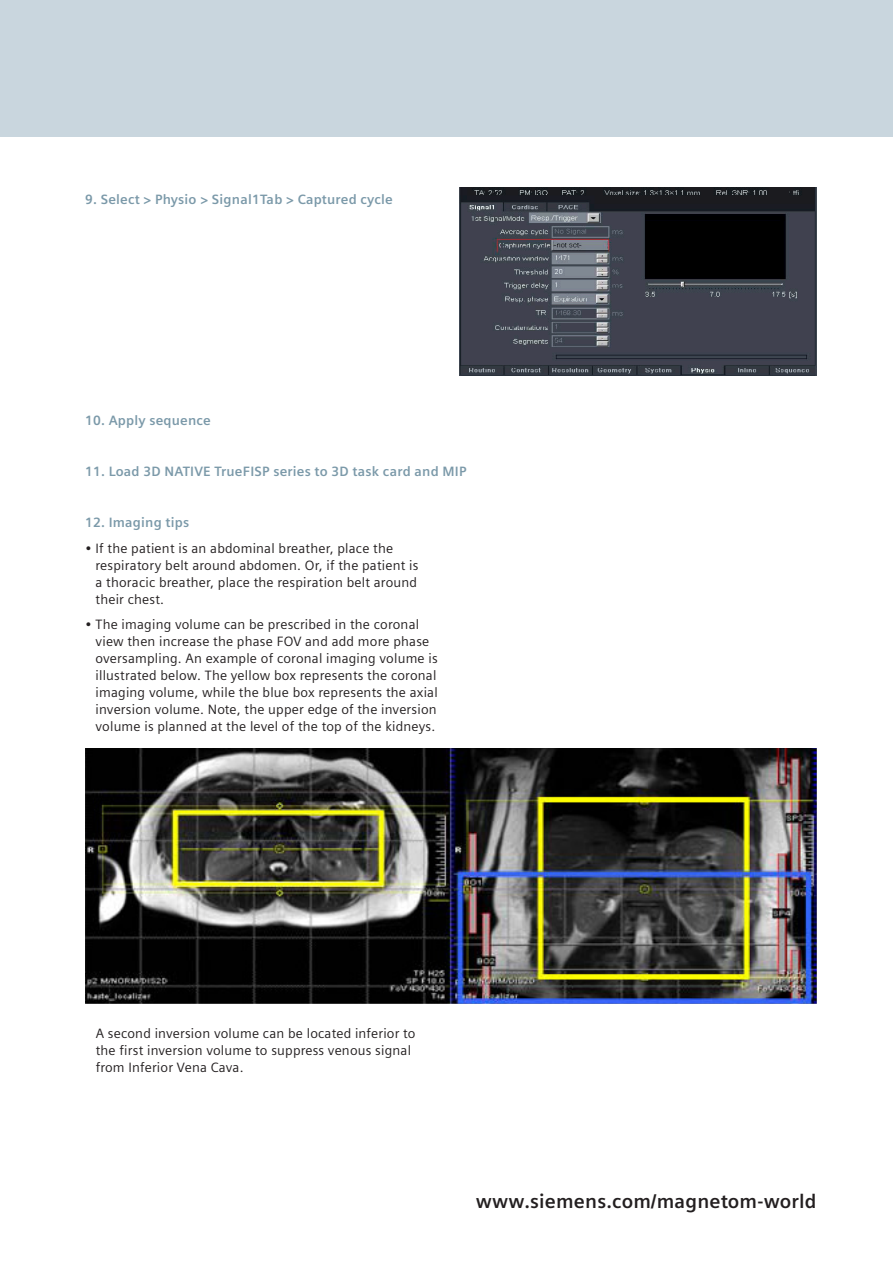
<style>
.page{position:relative;width:893px;height:1263px;background:#fff}
.page>*{position:absolute;margin:0;border:0;box-sizing:border-box;transform-origin:0 0}
.t1{font:700 19.5px "Siemens Sans";letter-spacing:.01em;color:#231f20}
.t2{font:13.5px/17px "Siemens Sans";letter-spacing:.015em;color:#231f20}
.t3{font:700 13.5px "Siemens Sans";letter-spacing:.015em;color:#7b99a9}
</style>
<div class="page">
<img style="left:459px;top:187px;width:357px;height:189px">
<img style="left:85px;top:748px;width:731px;height:255px">
<div style="left:0;top:0;width:893px;height:136px;background:#c9d6de"></div>
<p class="t3" style="left:85px;top:192px;width:309px">9. Select &gt; Physio &gt; Signal1Tab &gt; Captured cycle</p>
<p class="t3" style="left:85px;top:413px;width:127px">10. Apply sequence</p>
<p class="t3" style="left:85px;top:464px;width:383px">11. Load 3D NATIVE TrueFISP series to 3D task card and MIP</p>
<p class="t3" style="left:85px;top:515px;width:106px">12. Imaging tips</p>
<p class="t2" style="left:96px;top:540px;width:324px;text-indent:-11px">• If the patient is an abdominal breather, place the respiratory belt around abdomen. Or, if the patient is a thoracic breather, place the respiration belt around their chest.</p>
<p class="t2" style="left:96px;top:616px;width:344px;text-indent:-11px">• The imaging volume can be prescribed in the coronal view then increase the phase FOV and add more phase oversampling. An example of coronal imaging volume is illustrated below. The yellow box represents the coronal imaging volume, while the blue box represents the axial inversion volume. Note, the upper edge of the inversion volume is planned at the level of the top of the kidneys.</p>
<p class="t2" style="left:96px;top:1024px;width:321px">A second inversion volume can be located inferior to the first inversion volume to suppress venous signal from Inferior Vena Cava.</p>
<h1 class="t1" style="left:476px;top:1190px;width:342px">www.siemens.com/magnetom-world</h1>
</div>
